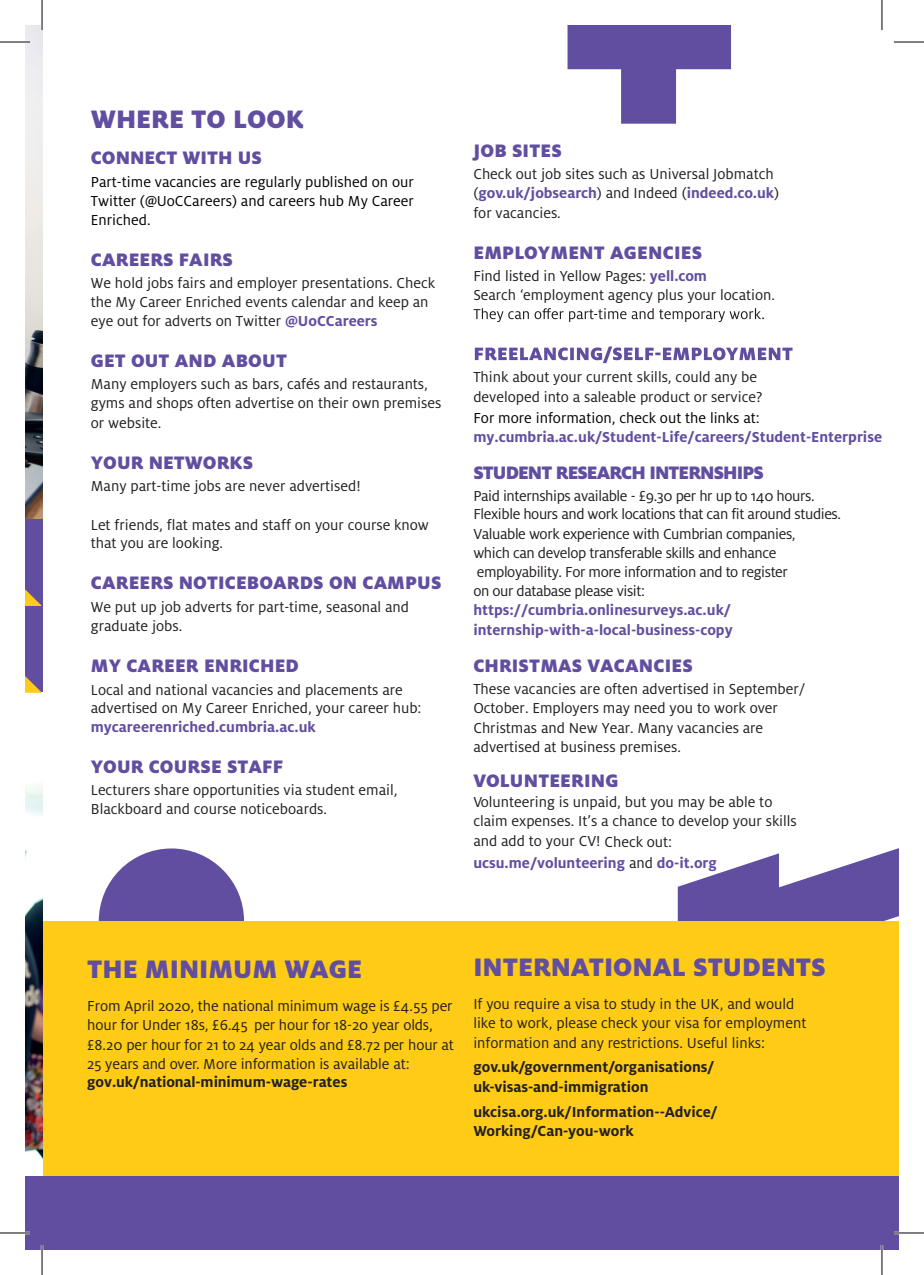
<style>
.page{position:relative;width:924px;height:1275px;background:#fff}
.page>*{position:absolute;margin:0;border:0;box-sizing:border-box;transform-origin:0 0}
.t1{font:900 28px "Milo Pro";color:#624ea0}
.t2{font:900 20px "Milo Pro";letter-spacing:.01em;color:#624ea0}
.t3{font:900 20px "Milo Pro";letter-spacing:-.045em;color:#624ea0}
.t4{font:16px/19.2px "Milo Pro";color:#231f20}
.t5{font:16px/19px "Milo Pro";letter-spacing:-.025em;color:#231f20}
.t6{font:700 16px/19.2px "Milo Pro";color:#624ea0}
.t7{font:700 16px/19.2px "Milo Pro";color:#231f20}
.t8{font:16px/19.2px "Milo Pro";color:#000;text-align:justify}
.s1{font-weight:700;color:#624ea0}
.s2{font-weight:400;color:#231f20}
</style>
<div class="page">
<div style="left:99px;top:848px;width:145px;height:145px;background:#624ea0;border-radius:50%"></div>
<svg style="left:677px;top:848px;width:221px;height:73px"></svg>
<img style="left:25px;top:25px;width:17px;height:494px">
<div style="left:25px;top:519px;width:17px;height:174px;background:#624ea0"></div>
<div style="left:42px;top:921px;width:856px;height:255px;background:#fecb17"></div>
<svg style="left:473px;top:308px;width:290px;height:14px"></svg>
<svg style="left:474px;top:346px;width:318px;height:17px"></svg>
<img style="left:25px;top:787px;width:17px;height:371px">
<svg style="left:25px;top:589px;width:17px;height:17px"></svg>
<svg style="left:25px;top:676px;width:17px;height:17px"></svg>
<div style="left:25px;top:1176px;width:873px;height:74px;background:#624ea0"></div>
<svg style="left:567px;top:25px;width:163px;height:99px"></svg>
<hr style="left:0;top:41px;width:30px;height:2px;background:#fff">
<hr style="left:0;top:1231px;width:30px;height:3px;background:#fff">
<hr style="left:893px;top:1231px;width:30px;height:3px;background:#fff">
<hr style="left:41px;top:0;width:2px;height:30px;background:#fff">
<hr style="left:41px;top:1245px;width:2px;height:30px;background:#fff">
<hr style="left:880px;top:1245px;width:2px;height:30px;background:#fff">
<hr style="left:0;top:42px;width:30px;height:1px;background:#000">
<hr style="left:893px;top:42px;width:30px;height:1px;background:#000">
<hr style="left:0;top:1232px;width:30px;height:1px;background:#000">
<hr style="left:893px;top:1232px;width:30px;height:1px;background:#000">
<hr style="left:42px;top:0;width:1px;height:30px;background:#000">
<hr style="left:42px;top:1245px;width:1px;height:30px;background:#000">
<hr style="left:881px;top:0;width:1px;height:30px;background:#000">
<hr style="left:881px;top:1245px;width:1px;height:30px;background:#000">
<h1 class="t1" style="left:91px;top:102px;width:214px">WHERE TO LOOK</h1>
<p class="t2" style="left:91px;top:146px;width:172px">CONNECT WITH US</p>
<p class="t8" style="left:91px;top:172px;width:324px">Part-time vacancies are regularly published on our Twitter (@UoCCareers) and careers hub My Career Enriched.</p>
<p class="t2" style="left:91px;top:247px;width:143px">CAREERS FAIRS</p>
<p class="t4" style="left:91px;top:274px;width:345px">We hold jobs fairs and employer presentations. Check the My Career Enriched events calendar and keep an eye out for adverts on Twitter <span class="s1">@UoCCareers</span></p>
<p class="t2" style="left:91px;top:349px;width:197px">GET OUT AND ABOUT</p>
<p class="t4" style="left:91px;top:374px;width:352px">Many employers such as bars, cafés and restaurants, gyms and shops often advertise on their own premises or website.</p>
<p class="t2" style="left:91px;top:450px;width:163px">YOUR NETWORKS</p>
<p class="t4" style="left:91px;top:477px;width:271px">Many part-time jobs are never advertised!</p>
<p class="t4" style="left:91px;top:515px;width:339px;line-height:18.4px">Let friends, flat mates and staff on your course know that you are looking.</p>
<p class="t2" style="left:91px;top:571px;width:352px">CAREERS NOTICEBOARDS ON CAMPUS</p>
<p class="t4" style="left:91px;top:597px;width:319px">We put up job adverts for part-time, seasonal and graduate jobs.</p>
<p class="t2" style="left:91px;top:653px;width:209px">MY CAREER ENRICHED</p>
<p class="t4" style="left:91px;top:680px;width:332px;line-height:18.4px">Local and national vacancies and placements are advertised on My Career Enriched, your career hub:</p>
<p class="t6" style="left:91px;top:717px;width:226px">mycareerenriched.cumbria.ac.uk</p>
<p class="t2" style="left:91px;top:755px;width:194px">YOUR COURSE STAFF</p>
<p class="t4" style="left:91px;top:780px;width:308px">Lecturers share opportunities via student email,<br>Blackboard and course noticeboards.</p>
<p class="t2" style="left:473px;top:139px;width:90px">JOB SITES</p>
<p class="t4" style="left:473px;top:165px;width:307px">Check out job sites such as Universal Jobmatch (<span class="s1">gov.uk/jobsearch</span>) and Indeed (<span class="s1">indeed.co.uk</span>) for vacancies.</p>
<p class="t2" style="left:473px;top:240px;width:230px">EMPLOYMENT AGENCIES</p>
<p class="t4" style="left:473px;top:266px;width:303px">Find listed in Yellow Pages: <span class="s1">yell.com<br></span>Search ‘employment agency plus your location.</p>
<p class="t4" style="left:473px;top:367px;width:290px;line-height:19.8px">Think about your current skills, could any be developed into a saleable product or service?</p>
<p class="t8" style="left:473px;top:408px;width:288px">For more information, check out the links at:</p>
<p class="t6" style="left:473px;top:428px;width:410px">my.cumbria.ac.uk/Student-Life/careers/Student-Enterprise</p>
<p class="t3" style="left:473px;top:460px;width:292px">STUDENT RESEARCH INTERNSHIPS</p>
<p class="t5" style="left:473px;top:486px;width:369px">Paid internships available - £9.30 per hr up to 140 hours.<br>Flexible hours and work locations that can fit around studies.<br>Valuable work experience with Cumbrian companies,<br>which can develop transferable skills and enhance employability. For more information and to register<br>on our database please visit:</p>
<p class="t6" style="left:473px;top:600px;width:261px">https://cumbria.onlinesurveys.ac.uk/ internship-with-a-local-business-copy</p>
<p class="t2" style="left:473px;top:654px;width:221px">CHRISTMAS VACANCIES</p>
<p class="t4" style="left:473px;top:679px;width:333px">These vacancies are often advertised in September/ October. Employers may need you to work over Christmas and New Year. Many vacancies are advertised at business premises.</p>
<p class="t2" style="left:473px;top:768px;width:147px">VOLUNTEERING</p>
<p class="t4" style="left:473px;top:792px;width:325px">Volunteering is unpaid, but you may be able to claim expenses. It’s a chance to develop your skills</p>
<p class="t6" style="left:473px;top:830px;width:245px;line-height:21.4px"><span class="s2">and add to your CV! Check out: </span>ucsu.me/volunteering <span class="s2">and</span> do-it.org</p>
<h1 class="t1" style="left:87px;top:952px;width:276px">THE MINIMUM WAGE</h1>
<h1 class="t1" style="left:473px;top:950px;width:353px">INTERNATIONAL STUDENTS</h1>
<p class="t4" style="left:87px;top:996px;width:368px">From April 2020, the national minimum wage is £4.55 per hour for Under 18s, £6.45 per hour for 18-20 year olds, £8.20 per hour for 21 to 24 year olds and £8.72 per hour at 25 years and over. More information is available at:</p>
<p class="t7" style="left:87px;top:1072px;width:261px">gov.uk/national-minimum-wage-rates</p>
<p class="t4" style="left:473px;top:994px;width:334px">If you require a visa to study in the UK, and would like to work, please check your visa for employment information and any restrictions. Useful links:</p>
<p class="t7" style="left:473px;top:1057px;width:242px">gov.uk/government/organisations/ uk-visas-and-immigration</p>
<p class="t7" style="left:473px;top:1102px;width:246px">ukcisa.org.uk/Information--Advice/<br>Working/Can-you-work</p>
</div>
